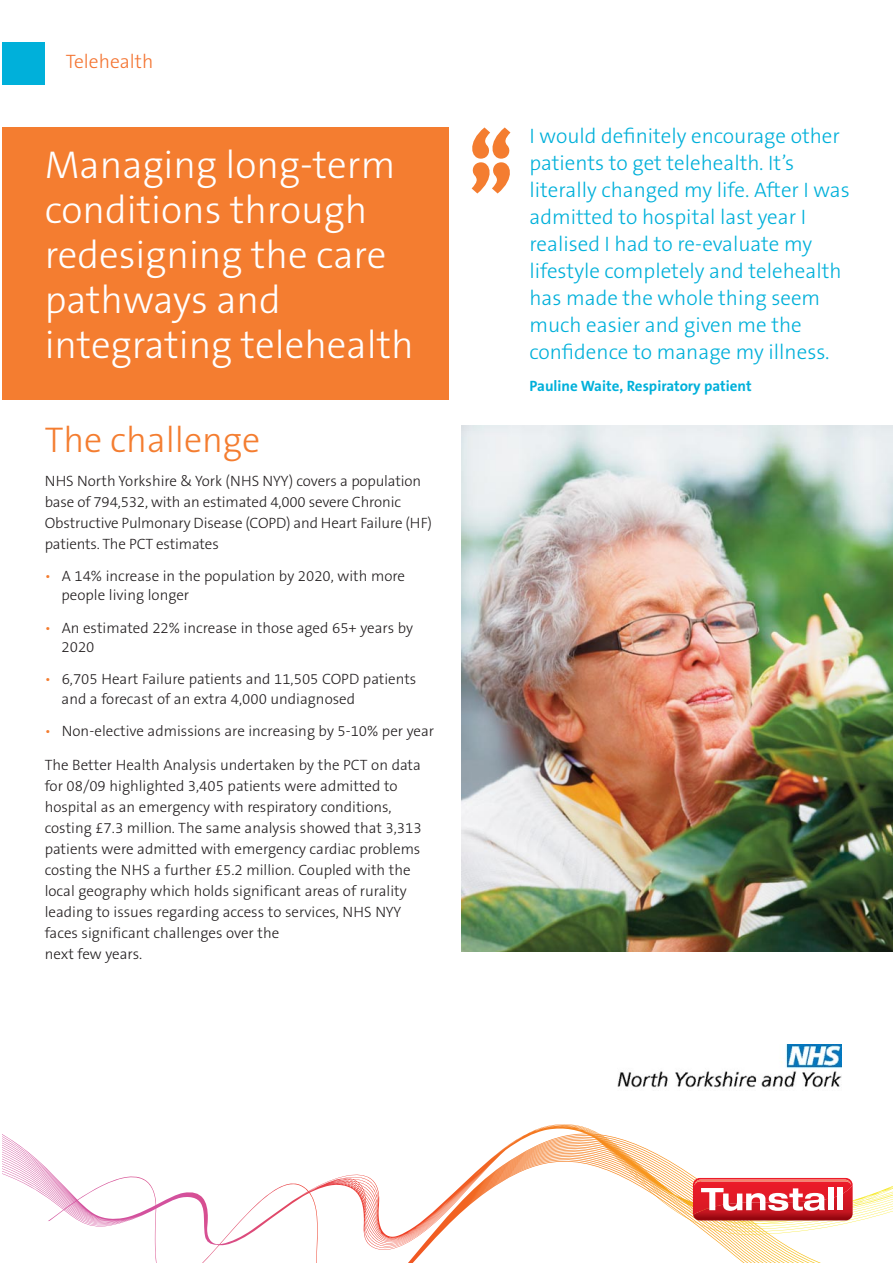
<style>
.page{position:relative;width:893px;height:1263px;background:#fff}
.page>*{position:absolute;margin:0;border:0;box-sizing:border-box;transform-origin:0 0}
.t1{font:900 78px "The Sans B W9";color:#f47d30}
.t2{font:300 39px/45px "The Sans B W3";color:#fff}
.t3{font:300 36px "The Sans B W3";color:#f47d30}
.t4{font:300 21px/27px "The Sans B W3";color:#00b0da}
.t5{font:300 19.5px "The Sans B W3";color:#f47431}
.t6{font:300 15px/21px "The Sans B W3";color:#231f20}
.t7{font:700 15px "The Sans B W7";color:#00b0da}
.s1{color:#f47d30}
</style>
<div class="page">
<div style="left:2px;top:43px;width:43px;height:42px;background:#00b0da"></div>
<div style="left:2px;top:128px;width:447px;height:272px;background:#f47d30"></div>
<svg style="left:48px;top:1132px;width:800px;height:131px"></svg>
<svg style="left:530px;top:1125px;width:363px;height:98px"></svg>
<div style="left:828px;top:1187px;width:5px;height:23px;background:#fff"></div>
<div style="left:837px;top:1187px;width:6px;height:23px;background:#fff"></div>
<img style="left:461px;top:426px;width:432px;height:526px">
<img style="left:617px;top:1045px;width:224px;height:43px">
<h3 class="t5" style="left:66px;top:54px;width:89px">Telehealth</h3>
<h2 class="t2" style="left:45px;top:146px;width:370px">Managing long-term conditions through redesigning the care pathways and integrating telehealth</h2>
<h3 class="t3" style="left:45px;top:426px;width:217px">The challenge</h3>
<p class="t6" style="left:45px;top:472px;width:389px">NHS North Yorkshire &amp; York (NHS NYY) covers a population base of 794,532, with an estimated 4,000 severe Chronic Obstructive Pulmonary Disease (COPD) and Heart Failure (HF) patients. The PCT estimates</p>
<p class="t6" style="left:62px;top:568px;width:345px;line-height:19.5px;text-indent:-17px"><span class="s1">•</span> A 14% increase in the population by 2020, with more people living longer</p>
<p class="t6" style="left:62px;top:619px;width:353px;line-height:19.5px;text-indent:-17px"><span class="s1">•</span> An estimated 22% increase in those aged 65+ years by<br>2020</p>
<p class="t6" style="left:62px;top:671px;width:356px;line-height:19.5px;text-indent:-17px"><span class="s1">•</span> 6,705 Heart Failure patients and 11,505 COPD patients and a forecast of an extra 4,000 undiagnosed</p>
<p class="t6" style="left:45px;top:722px;width:391px"><span class="s1">•</span> Non-elective admissions are increasing by 5-10% per year</p>
<p class="t6" style="left:45px;top:756px;width:378px">The Better Health Analysis undertaken by the PCT on data for 08/09 highlighted 3,405 patients were admitted to hospital as an emergency with respiratory conditions, costing £7.3 million. The same analysis showed that 3,313 patients were admitted with emergency cardiac problems costing the NHS a further £5.2 million. Coupled with the local geography which holds significant areas of rurality leading to issues regarding access to services, NHS NYY faces significant challenges over the<br>next few years.</p>
<h1 class="t1" style="left:469px;top:114px;width:45px">“</h1>
<h1 class="t1" style="left:513px;top:206px;width:45px;rotate:-180deg">“</h1>
<p class="t4" style="left:529px;top:125px;width:322px">I would definitely encourage other patients to get telehealth. It’s literally changed my life. After I was admitted to hospital last year I realised I had to re-evaluate my lifestyle completely and telehealth has made the whole thing seem much easier and given me the confidence to manage my illness.</p>
<p class="t7" style="left:529px;top:378px;width:224px">Pauline Waite, Respiratory patient</p>
</div>
